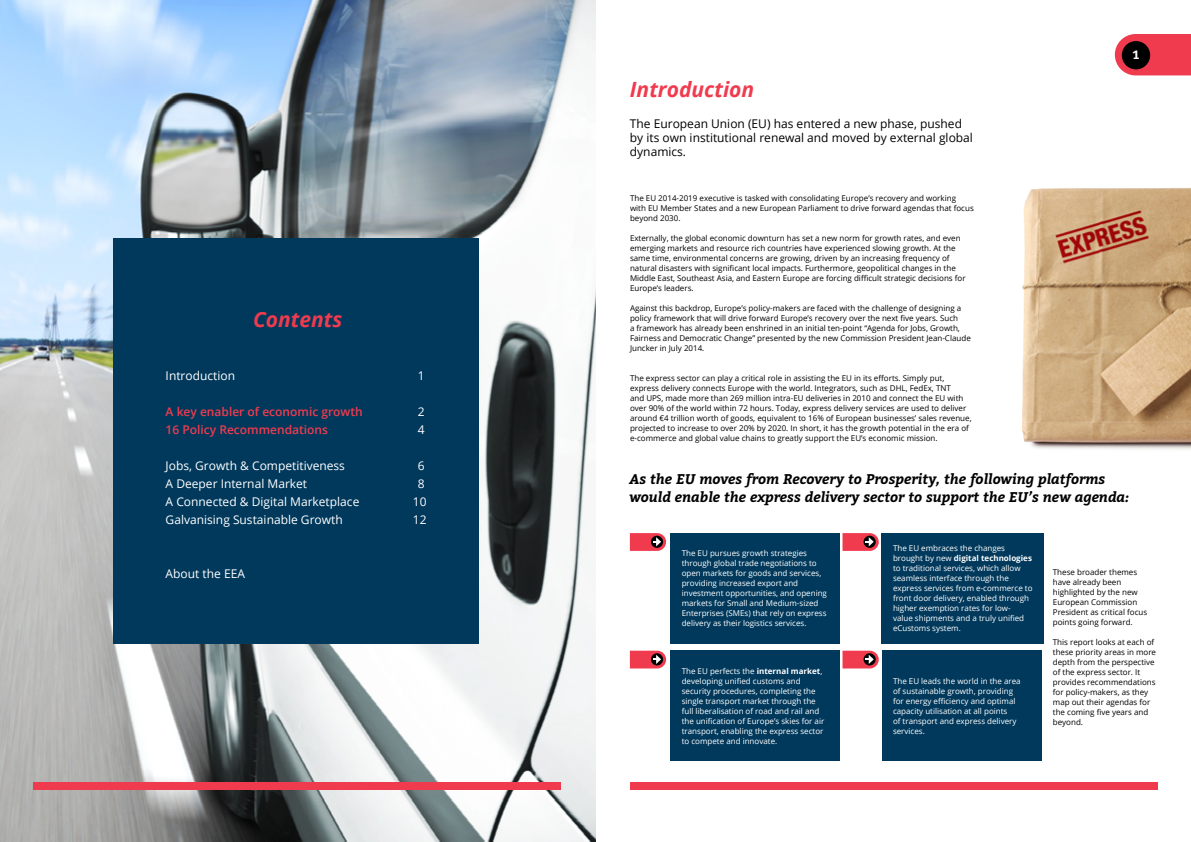
<style>
.page{position:relative;width:1191px;height:842px;background:#fff}
.page>*{position:absolute;margin:0;border:0;box-sizing:border-box;transform-origin:0 0}
.t1{font:italic 700 21px "Open Sans";color:#f03b4f}
.t2{font:italic 700 14px/18px "Bitter";color:#000}
.t3{font:12px "Open Sans";color:#fff}
.t4{font:12px/14px "Open Sans";color:#000}
.t5{font:600 12px "Open Sans";color:#f03b4f}
.t6{font:700 12px "Bitter";color:#fff}
.t7{font:8px/10px "Open Sans";color:#000}
.t8{font:8px/10px "Open Sans";color:#fff}
.s1{font-weight:700}
</style>
<div class="page">
<img style="left:0;top:0;width:595px;height:842px">
<div style="left:33px;top:782px;width:528px;height:7px;background:#f03b4f"></div>
<div style="left:113px;top:238px;width:365px;height:405px;background:#00395c"></div>
<svg style="left:1114px;top:34px;width:77px;height:41px;background:#ef4b5d"></svg>
<div style="left:1121px;top:41px;width:29px;height:28px;background:#000;border-radius:50%"></div>
<div style="left:630px;top:782px;width:527px;height:7px;background:#f03b4f"></div>
<img style="left:1022px;top:188px;width:169px;height:262px">
<div style="left:881px;top:651px;width:160px;height:110px;background:#00395c"></div>
<div style="left:670px;top:533px;width:169px;height:111px;background:#00395c"></div>
<div style="left:670px;top:651px;width:169px;height:110px;background:#00395c"></div>
<div style="left:881px;top:533px;width:163px;height:111px;background:#00395c"></div>
<svg style="left:630px;top:533px;width:36px;height:18px"></svg>
<svg style="left:630px;top:651px;width:36px;height:17px"></svg>
<svg style="left:842px;top:533px;width:36px;height:18px"></svg>
<svg style="left:842px;top:651px;width:36px;height:17px"></svg>
<h1 class="t1" style="left:253px;top:305px;width:91px">Contents</h1>
<h3 class="t3" style="left:166px;top:368px;width:71px">Introduction</h3>
<h3 class="t3" style="left:418px;top:368px;width:8px">1</h3>
<h3 class="t5" style="left:166px;top:404px;width:199px">A key enabler of economic growth</h3>
<h3 class="t3" style="left:418px;top:404px;width:8px">2</h3>
<h3 class="t5" style="left:166px;top:422px;width:164px">16 Policy Recommendations</h3>
<h3 class="t3" style="left:418px;top:422px;width:8px">4</h3>
<h3 class="t3" style="left:166px;top:458px;width:181px">Jobs, Growth &amp; Competitiveness</h3>
<h3 class="t3" style="left:418px;top:458px;width:8px">6</h3>
<h3 class="t3" style="left:166px;top:476px;width:143px">A Deeper Internal Market</h3>
<h3 class="t3" style="left:418px;top:476px;width:8px">8</h3>
<h3 class="t3" style="left:166px;top:494px;width:195px">A Connected &amp; Digital Marketplace</h3>
<h3 class="t3" style="left:413px;top:494px;width:15px">10</h3>
<h3 class="t3" style="left:166px;top:512px;width:179px">Galvanising Sustainable Growth</h3>
<h3 class="t3" style="left:413px;top:512px;width:15px">12</h3>
<h3 class="t3" style="left:166px;top:566px;width:81px">About the EEA</h3>
<h1 class="t1" style="left:630px;top:74px;width:126px">Introduction</h1>
<h3 class="t4" style="left:630px;top:117px;width:344px">The European Union (EU) has entered a new phase, pushed by its own institutional renewal and moved by external global dynamics.</h3>
<p class="t7" style="left:630px;top:193px;width:345px">The EU 2014-2019 executive is tasked with consolidating Europe’s recovery and working with EU Member States and a new European Parliament to drive forward agendas that focus beyond 2030.</p>
<p class="t7" style="left:630px;top:233px;width:337px">Externally, the global economic downturn has set a new norm for growth rates, and even emerging markets and resource rich countries have experienced slowing growth. At the same time, environmental concerns are growing, driven by an increasing frequency of natural disasters with significant local impacts. Furthermore, geopolitical changes in the Middle East, Southeast Asia, and Eastern Europe are forcing difficult strategic decisions for Europe’s leaders.</p>
<p class="t7" style="left:630px;top:303px;width:342px">Against this backdrop, Europe’s policy-makers are faced with the challenge of designing a policy framework that will drive forward Europe’s recovery over the next five years. Such<br>a framework has already been enshrined in an initial ten-point “Agenda for Jobs, Growth, Fairness and Democratic Change” presented by the new Commission President Jean-Claude Juncker in July 2014.</p>
<p class="t7" style="left:630px;top:373px;width:343px">The express sector can play a critical role in assisting the EU in its efforts. Simply put, express delivery connects Europe with the world. Integrators, such as DHL, FedEx, TNT<br>and UPS, made more than 269 million intra-EU deliveries in 2010 and connect the EU with over 90% of the world within 72 hours. Today, express delivery services are used to deliver around €4 trillion worth of goods, equivalent to 16% of European businesses’ sales revenue, projected to increase to over 20% by 2020. In short, it has the growth potential in the era of e-commerce and global value chains to greatly support the EU’s economic mission.</p>
<h3 class="t6" style="left:1132px;top:46px;width:8px">1</h3>
<h2 class="t2" style="left:629px;top:470px;width:501px">As the EU moves from Recovery to Prosperity, the following platforms would enable the express delivery sector to support the EU’s new agenda:</h2>
<p class="t8" style="left:681px;top:548px;width:147px">The EU pursues growth strategies through global trade negotiations to open markets for goods and services, providing increased export and investment opportunities, and opening markets for Small and Medium-sized Enterprises (SMEs) that rely on express delivery as their logistics services.</p>
<p class="t8" style="left:681px;top:666px;width:144px">The EU perfects the <span class="s1">internal market</span>, developing unified customs and security procedures, completing the single transport market through the full liberalisation of road and rail and the unification of Europe’s skies for air transport, enabling the express sector to compete and innovate.</p>
<p class="t8" style="left:893px;top:543px;width:141px">The EU embraces the changes brought by new <span class="s1">digital technologies </span>to traditional services, which allow seamless interface through the express services from e-commerce to front door delivery, enabled through higher exemption rates for low&shy;value shipments and a truly unified eCustoms system.</p>
<p class="t8" style="left:893px;top:676px;width:129px">The EU leads the world in the area of sustainable growth, providing for energy efficiency and optimal capacity utilisation at all points<br>of transport and express delivery services.</p>
<p class="t7" style="left:1053px;top:567px;width:96px">These broader themes have already been highlighted by the new<br>European Commission<br>President as critical focus points going forward.</p>
<p class="t7" style="left:1053px;top:637px;width:105px">This report looks at each of these priority areas in more depth from the perspective of the express sector. It provides recommendations for policy-makers, as they map out their agendas for the coming five years and beyond.</p>
</div>
